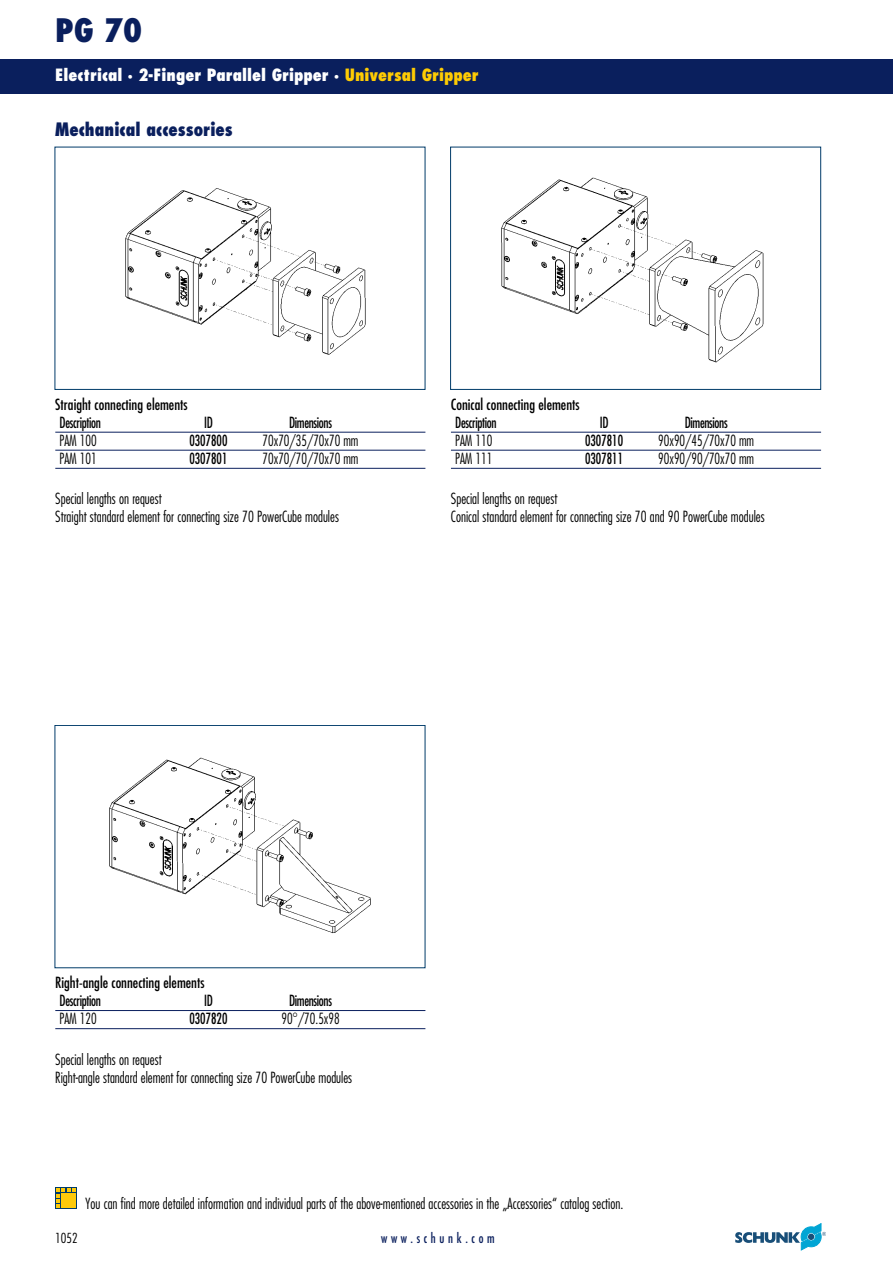
<style>
.page{position:relative;width:893px;height:1263px;background:#fff}
.page>*{position:absolute;margin:0;border:0;box-sizing:border-box;transform-origin:0 0}
.t1{font:800 condensed 31.5px "Futura";color:#0a1f5d}
.t2{font:800 condensed 18px "Futura";color:#0a1f5d;scale:.95 1}
.t3{font:800 condensed 16.5px "Futura";color:#fff}
.t4{font:300 condensed 15px/18px "Futura";color:#000;scale:.94 1}
.t5{font:condensed 15px/18px "Futura";color:#000}
.t6{font:300 condensed 15px "Futura";color:#000;scale:.9 1}
.t7{font:condensed 15px "Futura";color:#000;scale:.88 1}
.t8{font:condensed 15px "Futura";letter-spacing:-.025em;color:#000;scale:.88 1}
.t9{font:300 condensed 13.5px "Futura";color:#000}
.t10{font:condensed 13.35px "Futura";letter-spacing:.29em;color:#0a1f5d;scale:.95 1}
.s1{color:#ffcc03}
</style>
<div class="page">
<div style="left:0;top:60px;width:892px;height:34px;background:#0a1f5d"></div>
<svg style="left:735px;top:1223px;width:90px;height:27px"></svg>
<hr style="left:55px;top:1010px;width:370px;height:1px;background:#0a1f5d">
<hr style="left:55px;top:1028px;width:370px;height:1px;background:#0a1f5d">
<hr style="left:451px;top:432px;width:370px;height:1px;background:#0a1f5d">
<hr style="left:451px;top:450px;width:370px;height:1px;background:#0a1f5d">
<hr style="left:451px;top:468px;width:370px;height:1px;background:#0a1f5d">
<div style="left:55px;top:725px;width:370px;height:243px;background:#fff;border:1px solid #003b69"></div>
<div style="left:450px;top:147px;width:371px;height:243px;background:#fff;border:1px solid #003b69"></div>
<hr style="left:55px;top:432px;width:370px;height:1px;background:#0a1f5d">
<hr style="left:55px;top:450px;width:370px;height:1px;background:#0a1f5d">
<hr style="left:55px;top:468px;width:370px;height:1px;background:#0a1f5d">
<div style="left:55px;top:147px;width:370px;height:243px;background:#fff;border:1px solid #003b69"></div>
<img style="left:125px;top:188px;width:241px;height:167px">
<img style="left:501px;top:177px;width:263px;height:186px">
<img style="left:109px;top:757px;width:262px;height:177px">
<div style="left:55px;top:1188px;width:22px;height:21px;background:#003b69"></div>
<svg style="left:56px;top:1188px;width:20px;height:20px"></svg>
<h1 class="t1" style="left:55px;top:17px;width:88px">PG 70</h1>
<p class="t3" style="left:55px;top:68px;width:425px">Electrical · 2-Finger Parallel Gripper · <span class="s1">Universal Gripper</span></p>
<p class="t2" style="left:55px;top:121px;width:188px">Mechanical accessories</p>
<p class="t5" style="left:55px;top:396px;width:134px">Straight connecting elements<br>Description</p>
<p class="t7" style="left:204px;top:415px;width:11px">ID</p>
<p class="t8" style="left:289px;top:415px;width:50px">Dimensions</p>
<p class="t5" style="left:451px;top:396px;width:130px">Conical connecting elements<br>Description</p>
<p class="t7" style="left:599px;top:415px;width:11px">ID</p>
<p class="t8" style="left:684px;top:415px;width:50px">Dimensions</p>
<p class="t6" style="left:60px;top:434px;width:43px">PAM 100</p>
<p class="t7" style="left:189px;top:433px;width:45px">0307800</p>
<p class="t6" style="left:262px;top:434px;width:108px">70x70/35/70x70 mm</p>
<p class="t6" style="left:60px;top:452px;width:43px">PAM 101</p>
<p class="t7" style="left:189px;top:451px;width:45px">0307801</p>
<p class="t6" style="left:262px;top:452px;width:108px">70x70/70/70x70 mm</p>
<p class="t6" style="left:455px;top:434px;width:43px">PAM 110</p>
<p class="t7" style="left:585px;top:433px;width:45px">0307810</p>
<p class="t6" style="left:658px;top:434px;width:108px">90x90/45/70x70 mm</p>
<p class="t6" style="left:455px;top:452px;width:43px">PAM 111</p>
<p class="t7" style="left:585px;top:451px;width:45px">0307811</p>
<p class="t6" style="left:658px;top:452px;width:108px">90x90/90/70x70 mm</p>
<p class="t4" style="left:55px;top:491px;width:303px">Special lengths on request<br>Straight standard element for connecting size 70 PowerCube modules</p>
<p class="t4" style="left:451px;top:491px;width:335px">Special lengths on request<br>Conical standard element for connecting size 70 and 90 PowerCube modules</p>
<p class="t5" style="left:55px;top:975px;width:151px">Right-angle connecting elements<br>Description</p>
<p class="t7" style="left:204px;top:994px;width:11px">ID</p>
<p class="t8" style="left:289px;top:994px;width:50px">Dimensions</p>
<p class="t6" style="left:60px;top:1012px;width:43px">PAM 120</p>
<p class="t7" style="left:189px;top:1012px;width:45px">0307820</p>
<p class="t6" style="left:281px;top:1012px;width:66px">90°/70.5x98</p>
<p class="t4" style="left:55px;top:1051px;width:317px">Special lengths on request<br>Right-angle standard element for connecting size 70 PowerCube modules</p>
<p class="t4" style="left:85px;top:1195px;width:574px">You can find more detailed information and individual parts of the above-mentioned accessories in the „Accessories“ catalog section.</p>
<p class="t9" style="left:55px;top:1232px;width:24px">1052</p>
<p class="t10" style="left:381px;top:1232px;width:121px">www.schunk.com</p>
</div>
